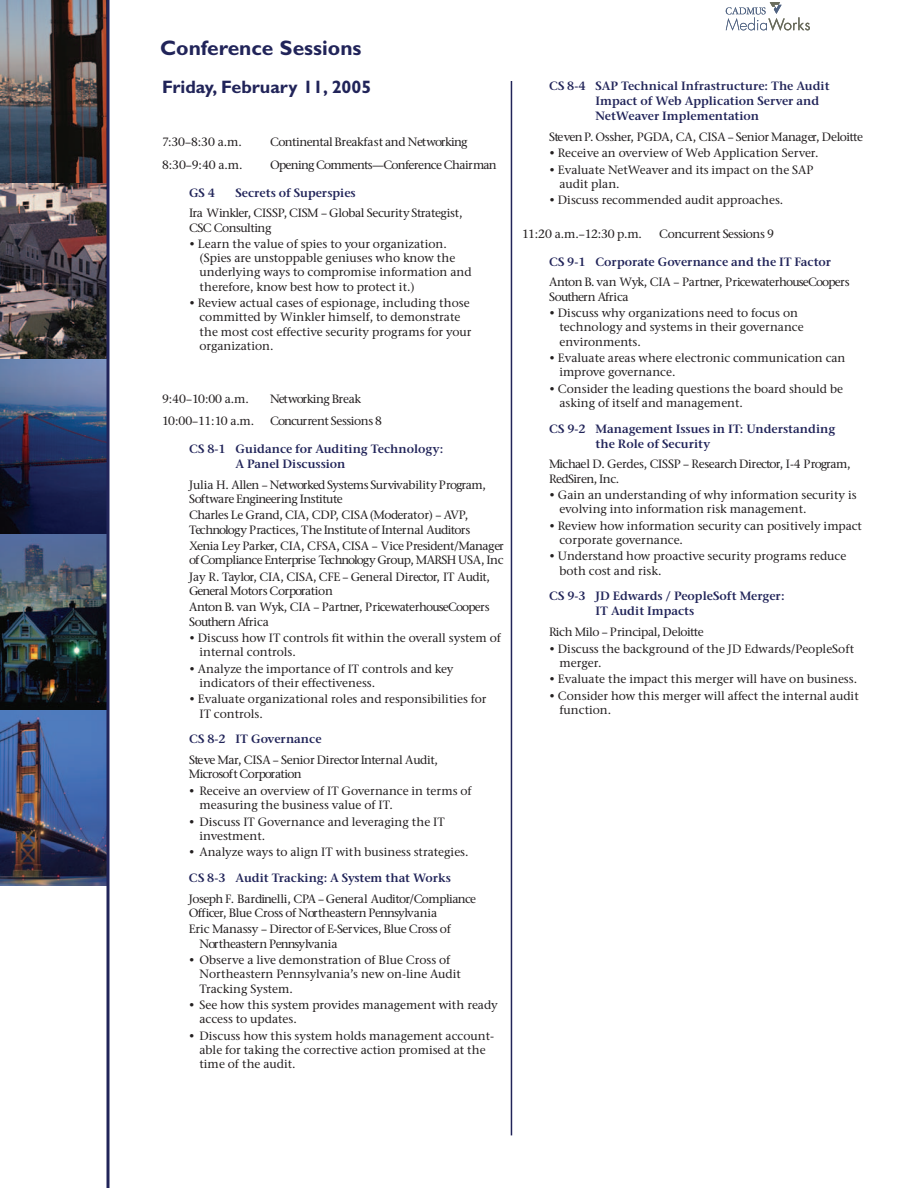
<style>
.page{position:relative;width:918px;height:1188px;background:#fff}
.page>*{position:absolute;margin:0;border:0;box-sizing:border-box;transform-origin:0 0}
.t1{font:700 21px "Gill Sans";color:#212459}
.t2{font:700 18px "Gill Sans";color:#212459}
.t3{font:500 12px/14.2px "Stone Serif ITC";color:#231f20}
.t4{font:12px/15px "Stone Serif ITC Semi";color:#212459}
.t5{font:500 12px/14.2px "Stone Serif ITC";letter-spacing:-.035em;color:#231f20}
.t6{font:500 12px/14.2px "Stone Serif ITC";letter-spacing:-.04em;color:#231f20}
.t7{font:500 12px/14.2px "Stone Serif ITC";letter-spacing:-.03em;color:#231f20}
.t8{font:500 12px/14.2px "Stone Serif ITC";letter-spacing:-.045em;color:#231f20}
.t9{font:500 12px/14.2px "Stone Serif ITC";letter-spacing:-.05em;color:#231f20}
.t10{font:500 12px "Stone Serif ITC";letter-spacing:-.06em;color:#231f20}
</style>
<div class="page">
<img style="left:0;top:0;width:106px;height:184px">
<img style="left:0;top:184px;width:106px;height:175px">
<svg style="left:0;top:359px;width:106px;height:176px;background:#33416a"></svg>
<img style="left:0;top:535px;width:106px;height:175px">
<img style="left:0;top:710px;width:106px;height:176px">
<hr style="left:511px;top:81px;width:1px;height:1054px;background:#212459">
<svg style="left:106px;top:0;width:4px;height:1188px;background:#474972"></svg>
<svg style="left:726px;top:2px;width:84px;height:29px"></svg>
<h1 class="t1" style="left:160px;top:40px;width:203px">Conference Sessions</h1>
<h2 class="t2" style="left:162px;top:81px;width:211px">Friday, February 11, 2005</h2>
<p class="t3" style="left:162px;top:136px;width:81px">7:30–8:30 a.m.</p>
<p class="t8" style="left:270px;top:136px;width:199px">Continental Breakfast and Networking</p>
<p class="t3" style="left:162px;top:158px;width:82px">8:30–9:40 a.m.</p>
<p class="t10" style="left:270px;top:160px;width:228px">Opening Comments—Conference Chairman</p>
<p class="t4" style="left:189px;top:186px;width:27px">GS 4</p>
<p class="t4" style="left:235px;top:186px;width:122px">Secrets of Superspies</p>
<p class="t7" style="left:189px;top:207px;width:275px">Ira Winkler, CISSP, CISM – Global Security Strategist,<br>CSC Consulting</p>
<p class="t3" style="left:200px;top:238px;width:274px;text-indent:-10px">• Learn the value of spies to your organization. (Spies are unstoppable geniuses who know the underlying ways to compromise information and therefore, know best how to protect it.)</p>
<p class="t3" style="left:200px;top:297px;width:273px;text-indent:-10px">• Review actual cases of espionage, including those committed by Winkler himself, to demonstrate the most cost effective security programs for your organization.</p>
<p class="t3" style="left:162px;top:393px;width:88px">9:40–10:00 a.m.</p>
<p class="t8" style="left:270px;top:393px;width:93px">Networking Break</p>
<p class="t3" style="left:162px;top:415px;width:94px">10:00–11:10 a.m.</p>
<p class="t5" style="left:270px;top:415px;width:114px">Concurrent Sessions 8</p>
<p class="t4" style="left:236px;top:443px;width:209px;text-indent:-46px">CS 8-1 Guidance for Auditing Technology:<br>A Panel Discussion</p>
<p class="t8" style="left:189px;top:479px;width:299px">Julia H. Allen – Networked Systems Survivability Program,<br>Software Engineering Institute</p>
<p class="t7" style="left:189px;top:509px;width:283px">Charles Le Grand, CIA, CDP, CISA (Moderator) – AVP,<br>Technology Practices, The Institute of Internal Auditors</p>
<p class="t6" style="left:189px;top:540px;width:316px">Xenia Ley Parker, CIA, CFSA, CISA – Vice President/Manager of Compliance Enterprise Technology Group, MARSH USA, Inc</p>
<p class="t5" style="left:189px;top:571px;width:302px">Jay R. Taylor, CIA, CISA, CFE – General Director, IT Audit,<br>General Motors Corporation</p>
<p class="t9" style="left:189px;top:601px;width:302px">Anton B. van Wyk, CIA – Partner, PricewaterhouseCoopers<br>Southern Africa</p>
<p class="t3" style="left:200px;top:632px;width:303px;text-indent:-10px">• Discuss how IT controls fit within the overall system of internal controls.</p>
<p class="t3" style="left:200px;top:663px;width:256px;text-indent:-10px">• Analyze the importance of IT controls and key indicators of their effectiveness.</p>
<p class="t3" style="left:200px;top:693px;width:288px;text-indent:-10px">• Evaluate organizational roles and responsibilities for<br>IT controls.</p>
<p class="t4" style="left:189px;top:733px;width:134px">CS 8-2 IT Governance</p>
<p class="t6" style="left:189px;top:754px;width:250px">Steve Mar, CISA – Senior Director Internal Audit,<br>Microsoft Corporation</p>
<p class="t3" style="left:199px;top:785px;width:274px;text-indent:-11px">• Receive an overview of IT Governance in terms of measuring the business value of IT.</p>
<p class="t3" style="left:199px;top:815px;width:247px;text-indent:-11px">• Discuss IT Governance and leveraging the IT investment.</p>
<p class="t3" style="left:189px;top:846px;width:281px">• Analyze ways to align IT with business strategies.</p>
<p class="t4" style="left:189px;top:871px;width:263px">CS 8-3 Audit Tracking: A System that Works</p>
<p class="t6" style="left:189px;top:893px;width:289px">Joseph F. Bardinelli, CPA – General Auditor/Compliance<br>Officer, Blue Cross of Northeastern Pennsylvania</p>
<p class="t5" style="left:199px;top:923px;width:253px;text-indent:-11px">Eric Manassy – Director of E-Services, Blue Cross of<br>Northeastern Pennsylvania</p>
<p class="t3" style="left:199px;top:954px;width:263px;text-indent:-11px">• Observe a live demonstration of Blue Cross of<br>Northeastern Pennsylvania’s new on-line Audit<br>Tracking System.</p>
<p class="t3" style="left:199px;top:999px;width:300px;text-indent:-11px">• See how this system provides management with ready access to updates.</p>
<p class="t3" style="left:200px;top:1029px;width:296px;text-indent:-11px">• Discuss how this system holds management account&shy;able for taking the corrective action promised at the time of the audit.</p>
<p class="t4" style="left:596px;top:79px;width:236px;text-indent:-46px">CS 8-4 SAP Technical Infrastructure: The Audit<br>Impact of Web Application Server and<br>NetWeaver Implementation</p>
<p class="t5" style="left:549px;top:131px;width:316px">Steven P. Ossher, PGDA, CA, CISA – Senior Manager, Deloitte</p>
<p class="t3" style="left:549px;top:147px;width:271px">• Receive an overview of Web Application Server.</p>
<p class="t3" style="left:560px;top:163px;width:256px;text-indent:-10px">• Evaluate NetWeaver and its impact on the SAP audit plan.</p>
<p class="t3" style="left:549px;top:194px;width:236px">• Discuss recommended audit approaches.</p>
<p class="t3" style="left:522px;top:228px;width:121px">11:20 a.m.–12:30 p.m.</p>
<p class="t5" style="left:659px;top:228px;width:116px">Concurrent Sessions 9</p>
<p class="t4" style="left:549px;top:255px;width:284px">CS 9-1 Corporate Governance and the IT Factor</p>
<p class="t9" style="left:549px;top:276px;width:302px">Anton B. van Wyk, CIA – Partner, PricewaterhouseCoopers<br>Southern Africa</p>
<p class="t3" style="left:560px;top:307px;width:246px;text-indent:-10px">• Discuss why organizations need to focus on technology and systems in their governance environments.</p>
<p class="t3" style="left:560px;top:352px;width:287px;text-indent:-10px">• Evaluate areas where electronic communication can improve governance.</p>
<p class="t3" style="left:560px;top:382px;width:285px;text-indent:-10px">• Consider the leading questions the board should be asking of itself and management.</p>
<p class="t4" style="left:596px;top:422px;width:241px;text-indent:-46px">CS 9-2 Management Issues in IT: Understanding the Role of Security</p>
<p class="t5" style="left:549px;top:458px;width:303px">Michael D. Gerdes, CISSP – Research Director, I-4 Program,<br>RedSiren, Inc.</p>
<p class="t3" style="left:560px;top:489px;width:299px;text-indent:-10px">• Gain an understanding of why information security is evolving into information risk management.</p>
<p class="t3" style="left:560px;top:520px;width:304px;text-indent:-10px">• Review how information security can positively impact corporate governance.</p>
<p class="t3" style="left:560px;top:550px;width:288px;text-indent:-10px">• Understand how proactive security programs reduce both cost and risk.</p>
<p class="t4" style="left:596px;top:590px;width:191px;text-indent:-46px">CS 9-3 JD Edwards / PeopleSoft Merger:<br>IT Audit Impacts</p>
<p class="t5" style="left:549px;top:626px;width:156px">Rich Milo – Principal, Deloitte</p>
<p class="t3" style="left:560px;top:642px;width:296px;text-indent:-10px">• Discuss the background of the JD Edwards/PeopleSoft merger.</p>
<p class="t3" style="left:549px;top:673px;width:310px">• Evaluate the impact this merger will have on business.</p>
<p class="t3" style="left:560px;top:690px;width:301px;text-indent:-10px">• Consider how this merger will affect the internal audit function.</p>
</div>
